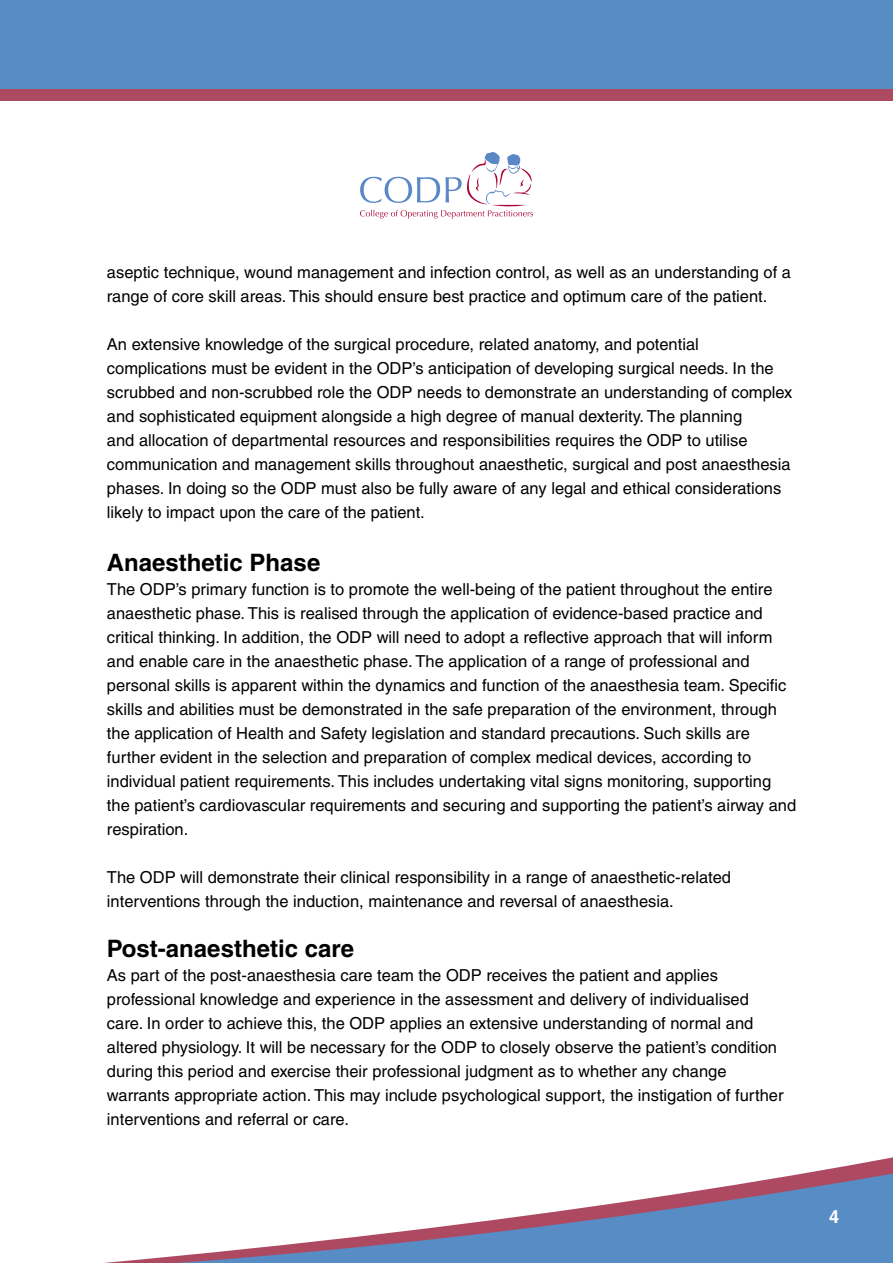
<style>
.page{position:relative;width:893px;height:1263px;background:#fff}
.page>*{position:absolute;margin:0;border:0;box-sizing:border-box;transform-origin:0 0}
.t1{font:700 24px "Helvetica";color:#000}
.t2{font:700 18px "Helvetica";color:#fff}
.t3{font:16.5px/24px "Helvetica";color:#000}
</style>
<div class="page">
<svg style="left:104px;top:1159px;width:788px;height:104px"></svg>
<div style="left:0;top:11px;width:893px;height:90px;background:#ad4a62"></div>
<div style="left:0;top:0;width:893px;height:89px;background:#588cc5"></div>
<svg style="left:360px;top:152px;width:173px;height:67px"></svg>
<svg style="left:892px;top:1157px;width:1px;height:106px"></svg>
<p class="t3" style="left:107px;top:260px;width:686px">aseptic technique, wound management and infection control, as well as an understanding of a range of core skill areas. This should ensure best practice and optimum care of the patient.</p>
<p class="t3" style="left:107px;top:332px;width:687px">An extensive knowledge of the surgical procedure, related anatomy, and potential complications must be evident in the ODP’s anticipation of developing surgical needs. In the scrubbed and non-scrubbed role the ODP needs to demonstrate an understanding of complex and sophisticated equipment alongside a high degree of manual dexterity. The planning<br>and allocation of departmental resources and responsibilities requires the ODP to utilise communication and management skills throughout anaesthetic, surgical and post anaesthesia phases. In doing so the ODP must also be fully aware of any legal and ethical considerations likely to impact upon the care of the patient.</p>
<h1 class="t1" style="left:107px;top:548px;width:215px">Anaesthetic Phase</h1>
<p class="t3" style="left:107px;top:577px;width:691px">The ODP’s primary function is to promote the well-being of the patient throughout the entire anaesthetic phase. This is realised through the application of evidence-based practice and critical thinking. In addition, the ODP will need to adopt a reflective approach that will inform and enable care in the anaesthetic phase. The application of a range of professional and personal skills is apparent within the dynamics and function of the anaesthesia team. Specific skills and abilities must be demonstrated in the safe preparation of the environment, through the application of Health and Safety legislation and standard precautions. Such skills are further evident in the selection and preparation of complex medical devices, according to individual patient requirements. This includes undertaking vital signs monitoring, supporting the patient’s cardiovascular requirements and securing and supporting the patient’s airway and respiration.</p>
<p class="t3" style="left:107px;top:865px;width:626px">The ODP will demonstrate their clinical responsibility in a range of anaesthetic-related interventions through the induction, maintenance and reversal of anaesthesia.</p>
<h1 class="t1" style="left:107px;top:934px;width:249px">Post-anaesthetic care</h1>
<p class="t3" style="left:107px;top:963px;width:678px">As part of the post-anaesthesia care team the ODP receives the patient and applies professional knowledge and experience in the assessment and delivery of individualised care. In order to achieve this, the ODP applies an extensive understanding of normal and altered physiology. It will be necessary for the ODP to closely observe the patient’s condition during this period and exercise their professional judgment as to whether any change warrants appropriate action. This may include psychological support, the instigation of further interventions and referral or care.</p>
<p class="t2" style="left:829px;top:1205px;width:12px">4</p>
</div>
